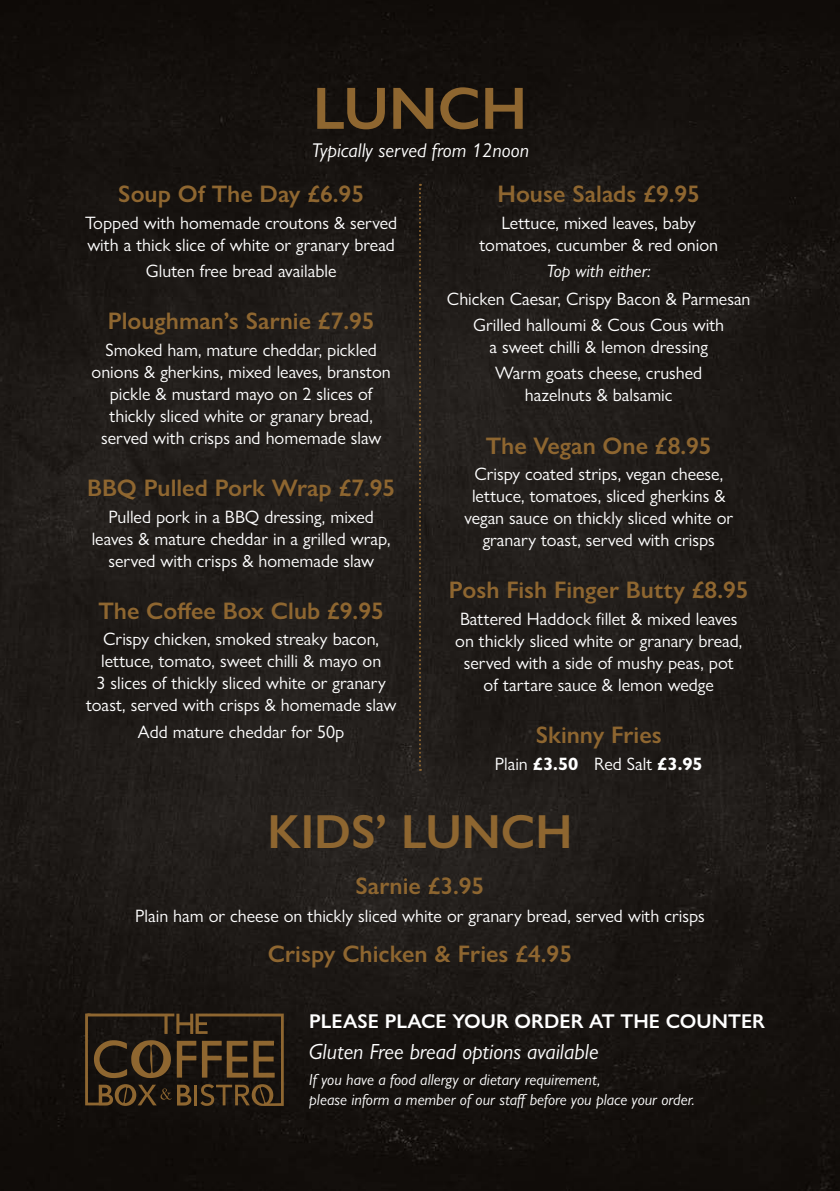
<style>
.page{position:relative;width:840px;height:1191px;background:#fff}
.page>*{position:absolute;margin:0;border:0;box-sizing:border-box;transform-origin:0 0}
.t1{font:600 60px "Gill Sans Nova";color:#8e6630}
.t2{font:600 48px "Gill Sans Nova";color:#8e6630}
.t3{font:600 24px "Gill Sans Nova";color:#8e6630}
.t4{font:italic 22px "Gill Sans Nova";color:#fff}
.t5{font:600 20px "Gill Sans Nova";color:#fff}
.t6{font:italic 20px "Gill Sans Nova";color:#fff}
.t7{font:18px/22px "Gill Sans Nova";color:#fff;text-align:center}
.t8{font:italic 18px "Gill Sans Nova";color:#fff}
.t9{font:italic 16px/20px "Gill Sans Nova";color:#fff}
.s1{font-weight:700}
</style>
<div class="page">
<img style="left:0;top:0;width:839px;height:1191px">
<svg style="left:419px;top:184px;width:2px;height:587px"></svg>
<svg style="left:85px;top:1013px;width:198px;height:93px;background:#392a18"></svg>
<h1 class="t1" style="left:312px;top:71px;width:216px">LUNCH</h1>
<p class="t6" style="left:312px;top:138px;width:218px">Typically served from 12noon</p>
<h3 class="t3" style="left:118px;top:179px;width:247px">Soup Of The Day £6.95</h3>
<p class="t7" style="left:85px;top:211px;width:313px;text-align:left">Topped with homemade croutons &amp; served with a thick slice of white or granary bread</p>
<p class="t7" style="left:146px;top:260px;width:192px">Gluten free bread available</p>
<h3 class="t3" style="left:108px;top:306px;width:268px">Ploughman’s Sarnie £7.95</h3>
<p class="t7" style="left:92px;top:338px;width:300px">Smoked ham, mature cheddar, pickled onions &amp; gherkins, mixed leaves, branston pickle &amp; mustard mayo on 2 slices of thickly sliced white or granary bread, served with crisps and homemade slaw</p>
<h3 class="t3" style="left:87px;top:473px;width:310px">BBQ Pulled Pork Wrap £7.95</h3>
<p class="t7" style="left:92px;top:505px;width:300px">Pulled pork in a BBQ dressing, mixed leaves &amp; mature cheddar in a grilled wrap, served with crisps &amp; homemade slaw</p>
<h3 class="t3" style="left:98px;top:596px;width:286px">The Coffee Box Club £9.95</h3>
<p class="t7" style="left:86px;top:628px;width:312px">Crispy chicken, smoked streaky bacon, lettuce, tomato, sweet chilli &amp; mayo on<br>3 slices of thickly sliced white or granary toast, served with crisps &amp; homemade slaw</p>
<p class="t7" style="left:138px;top:720px;width:208px">Add mature cheddar for 50p</p>
<h3 class="t3" style="left:497px;top:179px;width:204px">House Salads £9.95</h3>
<p class="t7" style="left:479px;top:211px;width:240px">Lettuce, mixed leaves, baby tomatoes, cucumber &amp; red onion</p>
<p class="t8" style="left:546px;top:260px;width:105px">Top with either:</p>
<p class="t7" style="left:446px;top:285px;width:305px;line-height:26.2px">Chicken Caesar, Crispy Bacon &amp; Parmesan<br>Grilled halloumi &amp; Cous Cous with</p>
<p class="t7" style="left:489px;top:333px;width:220px;line-height:26.2px">a sweet chilli &amp; lemon dressing<br>Warm goats cheese, crushed</p>
<p class="t7" style="left:524px;top:384px;width:149px">hazelnuts &amp; balsamic</p>
<h3 class="t3" style="left:485px;top:431px;width:227px">The Vegan One £8.95</h3>
<p class="t7" style="left:464px;top:462px;width:270px">Crispy coated strips, vegan cheese, lettuce, tomatoes, sliced gherkins &amp; vegan sauce on thickly sliced white or granary toast, served with crisps</p>
<h3 class="t3" style="left:448px;top:575px;width:301px">Posh Fish Finger Butty £8.95</h3>
<p class="t7" style="left:455px;top:607px;width:288px">Battered Haddock fillet &amp; mixed leaves on thickly sliced white or granary bread, served with a side of mushy peas, pot of tartare sauce &amp; lemon wedge</p>
<h3 class="t3" style="left:535px;top:720px;width:127px">Skinny Fries</h3>
<p class="t7" style="left:494px;top:752px;width:209px">Plain <span class="s1">£3.50</span> Red Salt <span class="s1">£3.95</span></p>
<h2 class="t2" style="left:267px;top:802px;width:306px">KIDS’ LUNCH</h2>
<h3 class="t3" style="left:355px;top:871px;width:130px">Sarnie £3.95</h3>
<p class="t7" style="left:135px;top:904px;width:571px">Plain ham or cheese on thickly sliced white or granary bread, served with crisps</p>
<h3 class="t3" style="left:268px;top:938px;width:305px">Crispy Chicken &amp; Fries £4.95</h3>
<p class="t5" style="left:309px;top:1008px;width:457px">PLEASE PLACE YOUR ORDER AT THE COUNTER</p>
<p class="t4" style="left:309px;top:1038px;width:290px">Gluten Free bread options available</p>
<p class="t9" style="left:309px;top:1069px;width:386px">If you have a food allergy or dietary requirement,<br>please inform a member of our staff before you place your order.</p>
</div>
